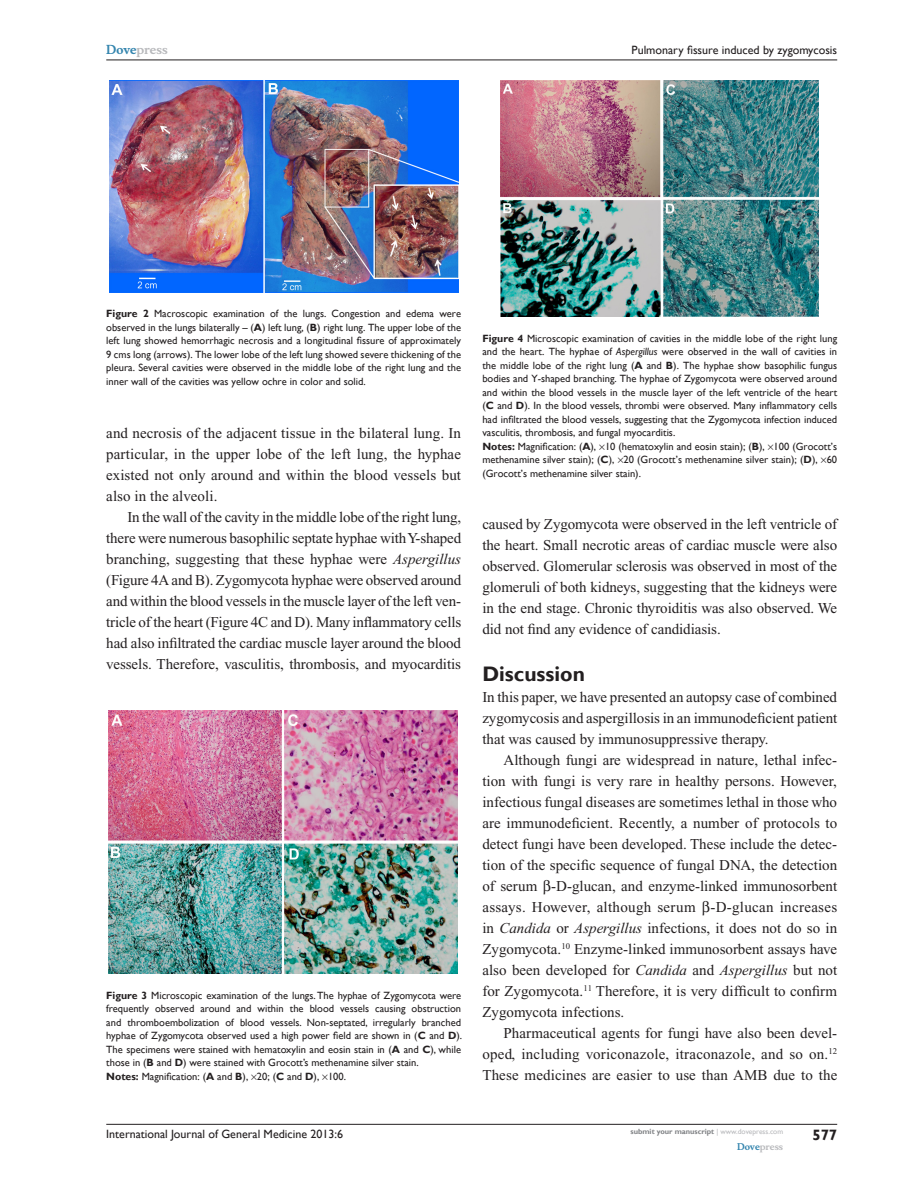
<style>
.page{position:relative;width:918px;height:1188px;background:#fff}
.page>*{position:absolute;margin:0;border:0;box-sizing:border-box;transform-origin:0 0}
.t1{font:700 21px "Gill Sans";color:#231f20}
.Tx{font:15px/21px "Times New Roman";letter-spacing:-.005em;color:#231f20;text-align:justify}
.TxF{font:15px/21px "Times New Roman";color:#231f20;text-align:justify}
.RunFolio-R{font:700 15px "Gill Sans";color:#231f20}
.RunF-R{font:12px "Gill Sans";color:#231f20}
.RunH-R{font:12px "Gill Sans";color:#231f20}
.RunH-Brand-R{font:700 12px "Musee";color:#b8b9bc}
.FC{font:10.5px/13.5px "Gill Sans";color:#231f20;text-align:justify}
.TSNRI{font:10.5px "Gill Sans";color:#231f20}
.RunF-Brand-R{font:700 9px "Musee";color:#b8b9bc}
.RunF-SubmityourMS-R{font:700 7.5px "Gill Sans";color:#808285}
.s1{color:#3485ae}
.s2{font-weight:700}
.s3{font-style:italic}
.s4{font-weight:400;color:#b8b9bc}
</style>
<div class="page">
<img style="left:109px;top:81px;width:349px;height:211px">
<img style="left:109px;top:710px;width:348px;height:263px">
<img style="left:501px;top:81px;width:318px;height:236px">
<hr style="left:106px;top:1124px;width:731px;height:1px;background:#231f20">
<hr style="left:106px;top:60px;width:731px;height:1px;background:#231f20">
<p class="RunH-Brand-R" style="left:106px;top:43px;width:63px"><span class="s1">Dove</span>press</p>
<p class="RunH-R" style="left:632px;top:43px;width:207px">Pulmonary fissure induced by zygomycosis</p>
<p class="FC" style="left:106px;top:307px;width:356px"><span class="s2">Figure 2</span> Macroscopic examination of the lungs. Congestion and edema were observed in the lungs bilaterally – (<span class="s2">A</span>) left lung, (<span class="s2">B</span>) right lung. The upper lobe of the left lung showed hemorrhagic necrosis and a longitudinal fissure of approximately 9 cms long (arrows). The lower lobe of the left lung showed severe thickening of the pleura. Several cavities were observed in the middle lobe of the right lung and the inner wall of the cavities was yellow ochre in color and solid.</p>
<p class="FC" style="left:482px;top:332px;width:356px"><span class="s2">Figure 4</span> Microscopic examination of cavities in the middle lobe of the right lung and the heart. The hyphae of <span class="s3">Aspergillus</span> were observed in the wall of cavities in the middle lobe of the right lung (<span class="s2">A</span> and <span class="s2">B</span>). The hyphae show basophilic fungus bodies and Y-shaped branching. The hyphae of Zygomycota were observed around and within the blood vessels in the muscle layer of the left ventricle of the heart (<span class="s2">C</span> and <span class="s2">D</span>). In the blood vessels, thrombi were observed. Many inflammatory cells had infiltrated the blood vessels, suggesting that the Zygomycota infection induced vasculitis, thrombosis, and fungal myocarditis.</p>
<p class="FC" style="left:482px;top:440px;width:356px"><span class="s2">Notes:</span> Magnification: (<span class="s2">A</span>), 10 (hematoxylin and eosin stain); (<span class="s2">B</span>), 100 (Grocott’s methenamine silver stain); (<span class="s2">C</span>), 20 (Grocott’s methenamine silver stain); (<span class="s2">D</span>), 60 (Grocott’s methenamine silver stain).</p>
<p class="TxF" style="left:106px;top:423px;width:356px">and necrosis of the adjacent tissue in the bilateral lung. In particular, in the upper lobe of the left lung, the hyphae existed not only around and within the blood vessels but also in the alveoli.</p>
<p class="Tx" style="left:106px;top:507px;width:357px;text-indent:21px">In the wall of the cavity in the middle lobe of the right lung, there were numerous basophilic septate hyphae with Y-shaped branching, suggesting that these hyphae were <span class="s3">Aspergillus </span>(Figure 4A and B). Zygomycota hyphae were observed around and within the blood vessels in the muscle layer of the left ven&shy;tricle of the heart (Figure 4C and D). Many inflammatory cells had also infiltrated the cardiac muscle layer around the blood vessels. Therefore, vasculitis, thrombosis, and myocarditis</p>
<p class="Tx" style="left:482px;top:514px;width:356px">caused by Zygomycota were observed in the left ventricle of the heart. Small necrotic areas of cardiac muscle were also observed. Glomerular sclerosis was observed in most of the glomeruli of both kidneys, suggesting that the kidneys were in the end stage. Chronic thyroiditis was also observed. We did not find any evidence of candidiasis.</p>
<h1 class="t1" style="left:482px;top:661px;width:104px">Discussion</h1>
<p class="TxF" style="left:482px;top:686px;width:357px">In this paper, we have presented an autopsy case of combined zygomycosis and aspergillosis in an immunodeficient patient that was caused by immunosuppressive therapy.</p>
<p class="Tx" style="left:482px;top:749px;width:356px;text-indent:21px">Although fungi are widespread in nature, lethal infec&shy;tion with fungi is very rare in healthy persons. However, infectious fungal diseases are sometimes lethal in those who are immunodeficient. Recently, a number of protocols to detect fungi have been developed. These include the detec&shy;tion of the specific sequence of fungal DNA, the detection of serum -D-glucan, and enzyme-linked immunosorbent assays. However, although serum -D-glucan increases in <span class="s3">Candida</span> or <span class="s3">Aspergillus</span> infections, it does not do so in Zygomycota.<sup>10</sup> Enzyme-linked immunosorbent assays have also been developed for <span class="s3">Candida</span> and <span class="s3">Aspergillus</span> but not for Zygomycota.<sup>11</sup> Therefore, it is very difficult to confirm Zygomycota infections.</p>
<p class="Tx" style="left:482px;top:1022px;width:356px;text-indent:21px">Pharmaceutical agents for fungi have also been devel&shy;oped, including voriconazole, itraconazole, and so on.<sup>12<br></sup>These medicines are easier to use than AMB due to the</p>
<p class="FC" style="left:106px;top:988px;width:357px"><span class="s2">Figure 3</span> Microscopic examination of the lungs. The hyphae of Zygomycota were frequently observed around and within the blood vessels causing obstruction and thromboembolization of blood vessels. Non-septated, irregularly branched hyphae of Zygomycota observed used a high power field are shown in (<span class="s2">C</span> and <span class="s2">D</span>).<br>The specimens were stained with hematoxylin and eosin stain in (<span class="s2">A</span> and <span class="s2">C</span>), while those in (<span class="s2">B</span> and <span class="s2">D</span>) were stained with Grocott’s methenamine silver stain.</p>
<p class="TSNRI" style="left:106px;top:1070px;width:241px"><span class="s2">Notes:</span> Magnification: (<span class="s2">A</span> and <span class="s2">B</span>), 20; (<span class="s2">C</span> and <span class="s2">D</span>), 100.</p>
<p class="RunF-R" style="left:106px;top:1127px;width:238px">International Journal of General Medicine 2013:6</p>
<p class="RunF-SubmityourMS-R" style="left:631px;top:1127px;width:154px">submit your manuscript <span class="s4">| www.dovepress.com</span></p>
<p class="RunF-Brand-R" style="left:737px;top:1141px;width:48px"><span class="s1">Dove</span>press</p>
<p class="RunFolio-R" style="left:812px;top:1126px;width:26px">577</p>
</div>
